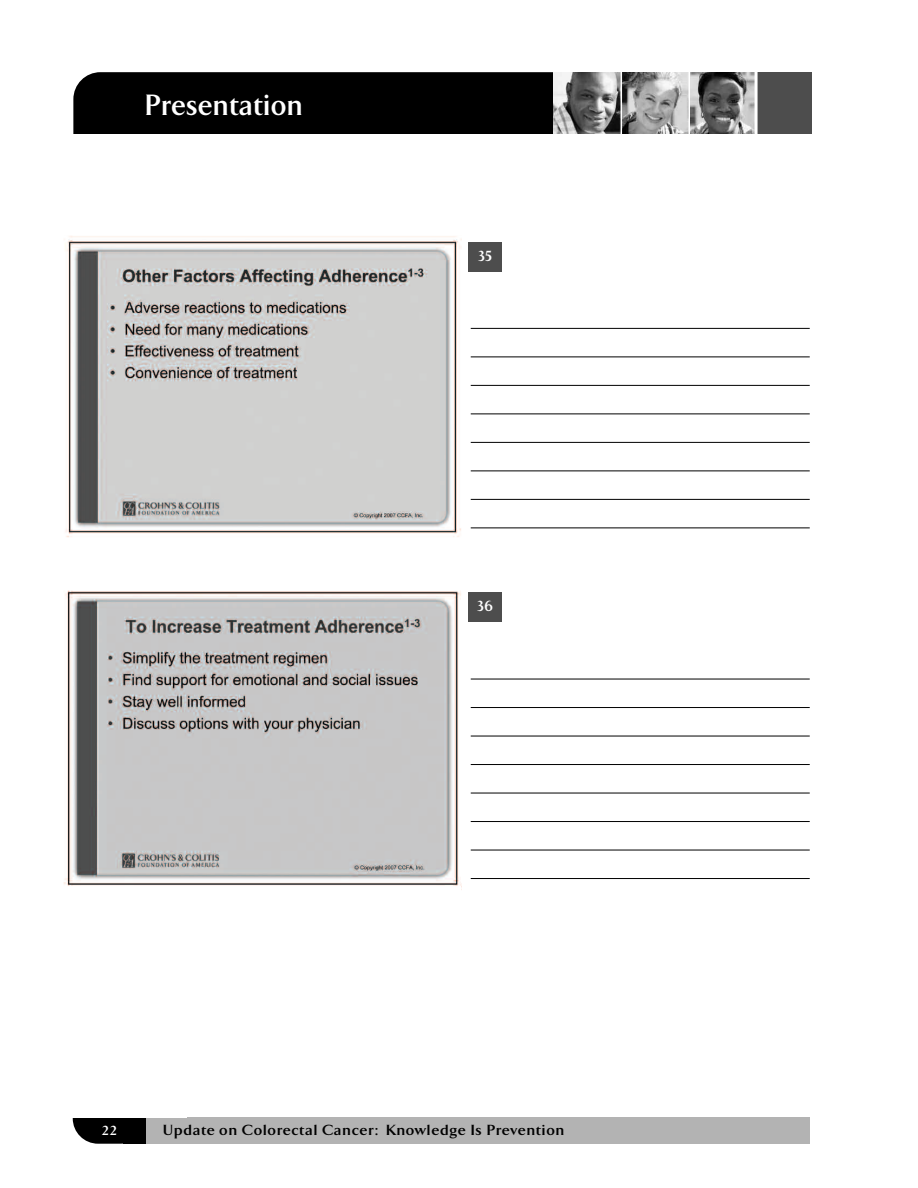
<style>
.page{position:relative;width:918px;height:1188px;background:#fff}
.page>*{position:absolute;margin:0;border:0;box-sizing:border-box;transform-origin:0 0}
.t1{font:700 30px "TF Arrow";letter-spacing:.03em;color:#fff}
.t2{font:700 15px "TF Arrow";letter-spacing:.06em;color:#000;scale:1.08 1}
.t3{font:700 15px "TF Arrow";color:#fff}
.t4{font:700 13.5px "TF Arrow";color:#fff}
</style>
<div class="page">
<div style="left:145px;top:1118px;width:665px;height:26px;background:#b3b3b3"></div>
<div style="left:73px;top:1093px;width:73px;height:51px;background:#000;border-radius:25px"></div>
<div style="left:40px;top:1086px;width:147px;height:32px;background:#fff"></div>
<div style="left:123px;top:1118px;width:23px;height:26px;background:#000"></div>
<img style="left:65px;top:236px;width:397px;height:654px">
<hr style="left:471px;top:328px;width:339px;height:1px;background:#000">
<hr style="left:471px;top:357px;width:339px;height:1px;background:#000">
<hr style="left:471px;top:385px;width:339px;height:1px;background:#000">
<hr style="left:471px;top:414px;width:339px;height:1px;background:#000">
<hr style="left:471px;top:442px;width:339px;height:1px;background:#000">
<hr style="left:471px;top:471px;width:339px;height:1px;background:#000">
<hr style="left:471px;top:499px;width:339px;height:1px;background:#000">
<hr style="left:471px;top:528px;width:339px;height:1px;background:#000">
<div style="left:468px;top:242px;width:34px;height:30px;background:#4d4d4d"></div>
<hr style="left:471px;top:679px;width:339px;height:1px;background:#000">
<hr style="left:471px;top:707px;width:339px;height:1px;background:#000">
<hr style="left:471px;top:736px;width:339px;height:1px;background:#000">
<hr style="left:471px;top:764px;width:339px;height:1px;background:#000">
<hr style="left:471px;top:793px;width:339px;height:1px;background:#000">
<hr style="left:471px;top:821px;width:339px;height:1px;background:#000">
<hr style="left:471px;top:850px;width:339px;height:1px;background:#000">
<hr style="left:471px;top:878px;width:339px;height:1px;background:#000">
<div style="left:468px;top:592px;width:34px;height:30px;background:#4d4d4d"></div>
<div style="left:73px;top:72px;width:731px;height:136px;background:#000;border-radius:27px"></div>
<div style="left:757px;top:72px;width:54px;height:96px;background:#4d4d4d"></div>
<img style="left:554px;top:72px;width:201px;height:62px">
<hr style="left:621px;top:70px;width:1px;height:68px;background:#fff">
<hr style="left:689px;top:70px;width:1px;height:69px;background:#fff">
<div style="left:13px;top:134px;width:811px;height:82px;background:#fff"></div>
<hr style="left:755px;top:66px;width:3px;height:76px;background:#fff">
<img style="left:64px;top:583px;width:397px;height:307px">
<h1 class="t1" style="left:145px;top:94px;width:159px">Presentation</h1>
<p class="t3" style="left:478px;top:251px;width:15px">35</p>
<p class="t3" style="left:478px;top:601px;width:17px">36</p>
<p class="t4" style="left:103px;top:1126px;width:15px">22</p>
<p class="t2" style="left:163px;top:1125px;width:373px">Update on Colorectal Cancer: Knowledge Is Prevention</p>
</div>
